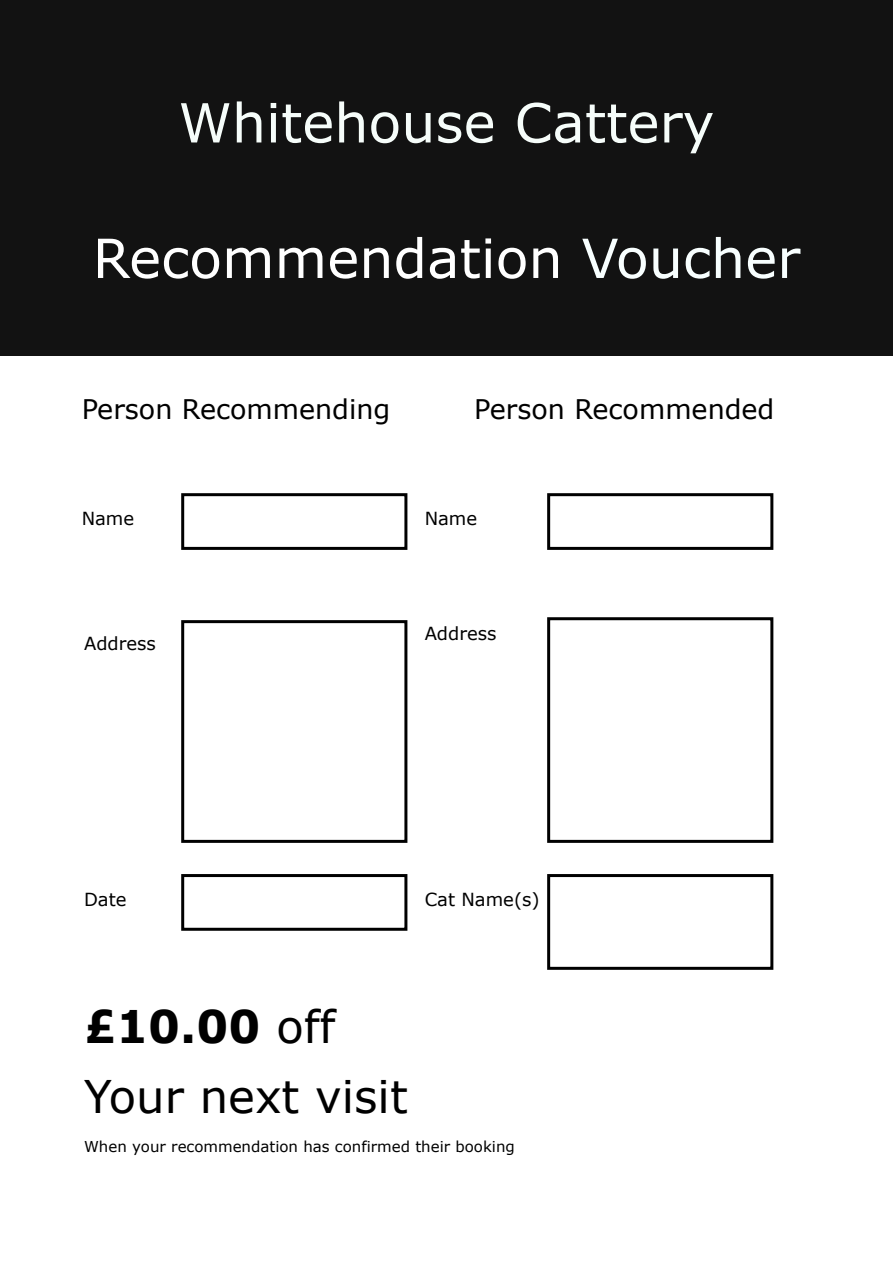
<style>
.page{position:relative;width:893px;height:1263px;background:#fff}
.page>*{position:absolute;margin:0;border:0;box-sizing:border-box;transform-origin:0 0}
.t1{font:54px "Verdana";color:#fff}
.t2{font:54px "Verdana";color:#f6fdfa}
.t3{font:45px/69.8px "Verdana";color:#000}
.t4{font:27px "Verdana";color:#000}
.t5{font:18px "Verdana";color:#000}
.t6{font:15px "Verdana";color:#000}
.s1{color:#f8ffff}
.s2{font-weight:700}
</style>
<div class="page">
<div style="left:0;top:0;width:893px;height:355px;background:#121212"></div>
<div style="left:181px;top:493px;width:226px;height:57px;border:3px solid #000"></div>
<div style="left:547px;top:493px;width:226px;height:57px;border:3px solid #000"></div>
<div style="left:181px;top:620px;width:226px;height:223px;border:3px solid #000"></div>
<div style="left:547px;top:617px;width:226px;height:226px;border:3px solid #000"></div>
<div style="left:181px;top:874px;width:226px;height:57px;border:3px solid #000"></div>
<div style="left:547px;top:874px;width:226px;height:96px;border:3px solid #000"></div>
<h1 class="t2" style="left:178px;top:101px;width:537px">Whitehouse Cattery</h1>
<h1 class="t1" style="left:93px;top:237px;width:709px">Recommendation <span class="s1">Voucher</span></h1>
<h3 class="t4" style="left:82px;top:399px;width:310px">Person Recommending</h3>
<h3 class="t4" style="left:474px;top:399px;width:302px">Person Recommended</h3>
<p class="t5" style="left:82px;top:512px;width:54px">Name</p>
<p class="t5" style="left:84px;top:636px;width:73px">Address</p>
<p class="t5" style="left:425px;top:512px;width:54px">Name</p>
<p class="t5" style="left:425px;top:626px;width:73px">Address</p>
<p class="t5" style="left:84px;top:892px;width:44px">Date</p>
<p class="t5" style="left:425px;top:892px;width:117px">Cat Name(s)</p>
<h2 class="t3" style="left:84px;top:995px;width:325px"><span class="s2">£10.00</span> off<br>Your next visit</h2>
<p class="t6" style="left:84px;top:1141px;width:432px">When your recommendation has confirmed their booking</p>
</div>
